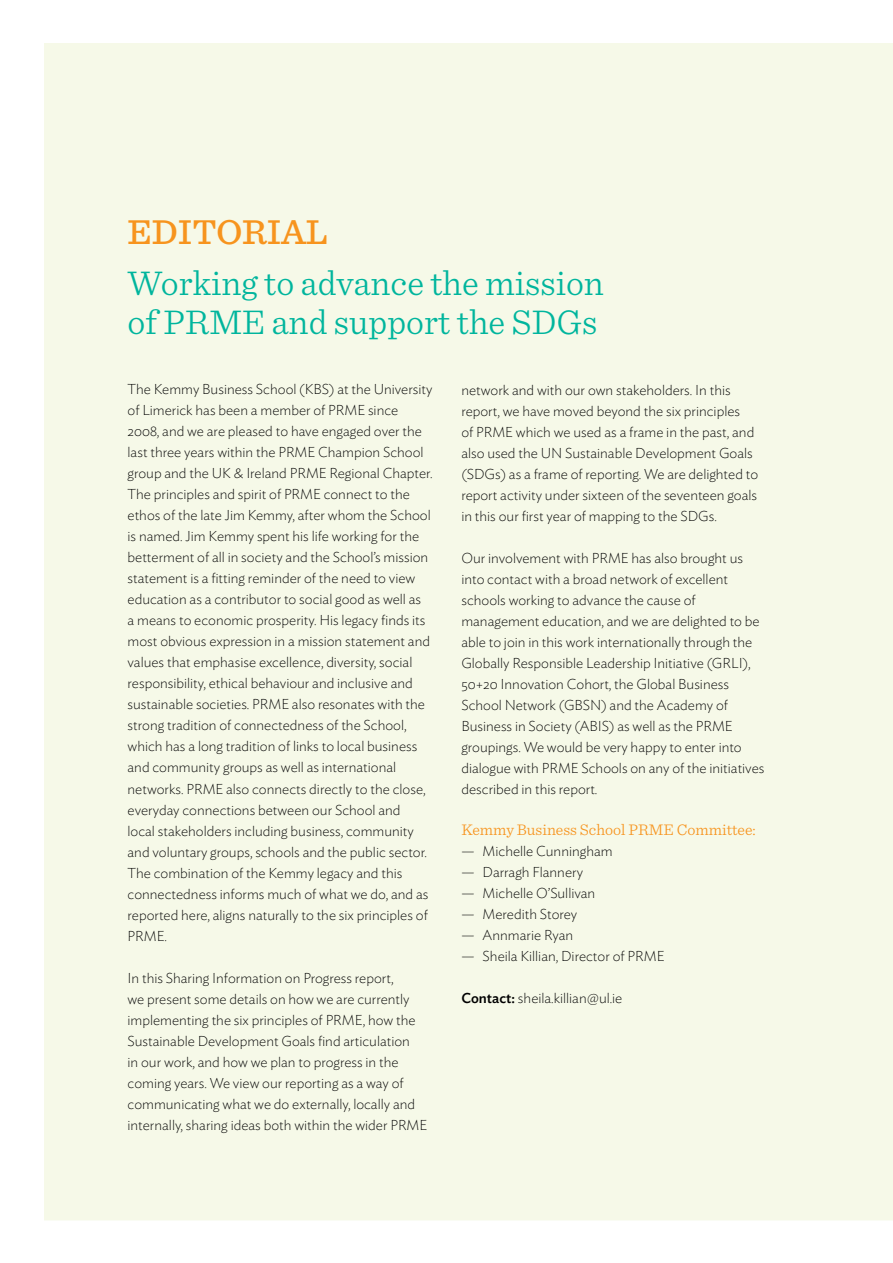
<style>
.page{position:relative;width:893px;height:1263px;background:#fff}
.page>*{position:absolute;margin:0;border:0;box-sizing:border-box;transform-origin:0 0}
.t1{font:300 36px/39px "Sentinel";color:#00b59d}
.t2{font:500 36px "Sentinel";color:#f7941e}
.t3{font:300 16.2px "Sentinel";color:#f7941e}
.t4{font:200 14.25px/21px "Ideal Sans";color:#000}
.s1{font-weight:500}
</style>
<div class="page">
<div style="left:44px;top:43px;width:849px;height:1178px;background:#f6f9e8"></div>
<h1 class="t2" style="left:128px;top:204px;width:202px">EDITORIAL</h1>
<h1 class="t1" style="left:128px;top:261px;width:478px">Working to advance the mission of PRME and support the SDGs</h1>
<p class="t4" style="left:128px;top:378px;width:306px">The Kemmy Business School (KBS) at the University of Limerick has been a member of PRME since 2008, and we are pleased to have engaged over the last three years within the PRME Champion School group and the UK &amp; Ireland PRME Regional Chapter.<br>The principles and spirit of PRME connect to the ethos of the late Jim Kemmy, after whom the School is named. Jim Kemmy spent his life working for the betterment of all in society and the School’s mission statement is a fitting reminder of the need to view education as a contributor to social good as well as<br>a means to economic prosperity. His legacy finds its most obvious expression in a mission statement and values that emphasise excellence, diversity, social responsibility, ethical behaviour and inclusive and sustainable societies. PRME also resonates with the strong tradition of connectedness of the School, which has a long tradition of links to local business and community groups as well as international networks. PRME also connects directly to the close, everyday connections between our School and<br>local stakeholders including business, community and voluntary groups, schools and the public sector.<br>The combination of the Kemmy legacy and this connectedness informs much of what we do, and as reported here, aligns naturally to the six principles of PRME.</p>
<p class="t4" style="left:128px;top:966px;width:301px">In this Sharing Information on Progress report,<br>we present some details on how we are currently implementing the six principles of PRME, how the Sustainable Development Goals find articulation<br>in our work, and how we plan to progress in the coming years. We view our reporting as a way of communicating what we do externally, locally and internally, sharing ideas both within the wider PRME</p>
<p class="t4" style="left:461px;top:378px;width:298px">network and with our own stakeholders. In this report, we have moved beyond the six principles<br>of PRME which we used as a frame in the past, and also used the UN Sustainable Development Goals (SDGs) as a frame of reporting. We are delighted to report activity under sixteen of the seventeen goals in this our first year of mapping to the SDGs.</p>
<p class="t4" style="left:461px;top:546px;width:305px">Our involvement with PRME has also brought us into contact with a broad network of excellent schools working to advance the cause of management education, and we are delighted to be able to join in this work internationally through the Globally Responsible Leadership Initiative (GRLI), 50+20 Innovation Cohort, the Global Business School Network (GBSN) and the Academy of Business in Society (ABIS) as well as the PRME groupings. We would be very happy to enter into dialogue with PRME Schools on any of the initiatives described in this report.</p>
<p class="t3" style="left:461px;top:818px;width:296px">Kemmy Business School PRME Committee:</p>
<p class="t4" style="left:461px;top:840px;width:153px">— Michelle Cunningham</p>
<p class="t4" style="left:461px;top:861px;width:123px">— Darragh Flannery</p>
<p class="t4" style="left:461px;top:882px;width:135px">— Michelle O’Sullivan</p>
<p class="t4" style="left:461px;top:903px;width:117px">— Meredith Storey</p>
<p class="t4" style="left:461px;top:924px;width:113px">— Annmarie Ryan</p>
<p class="t4" style="left:461px;top:945px;width:205px">— Sheila Killian, Director of PRME</p>
<p class="t4" style="left:461px;top:987px;width:163px"><span class="s1">Contact:</span> sheila.killian@ul.ie</p>
</div>
